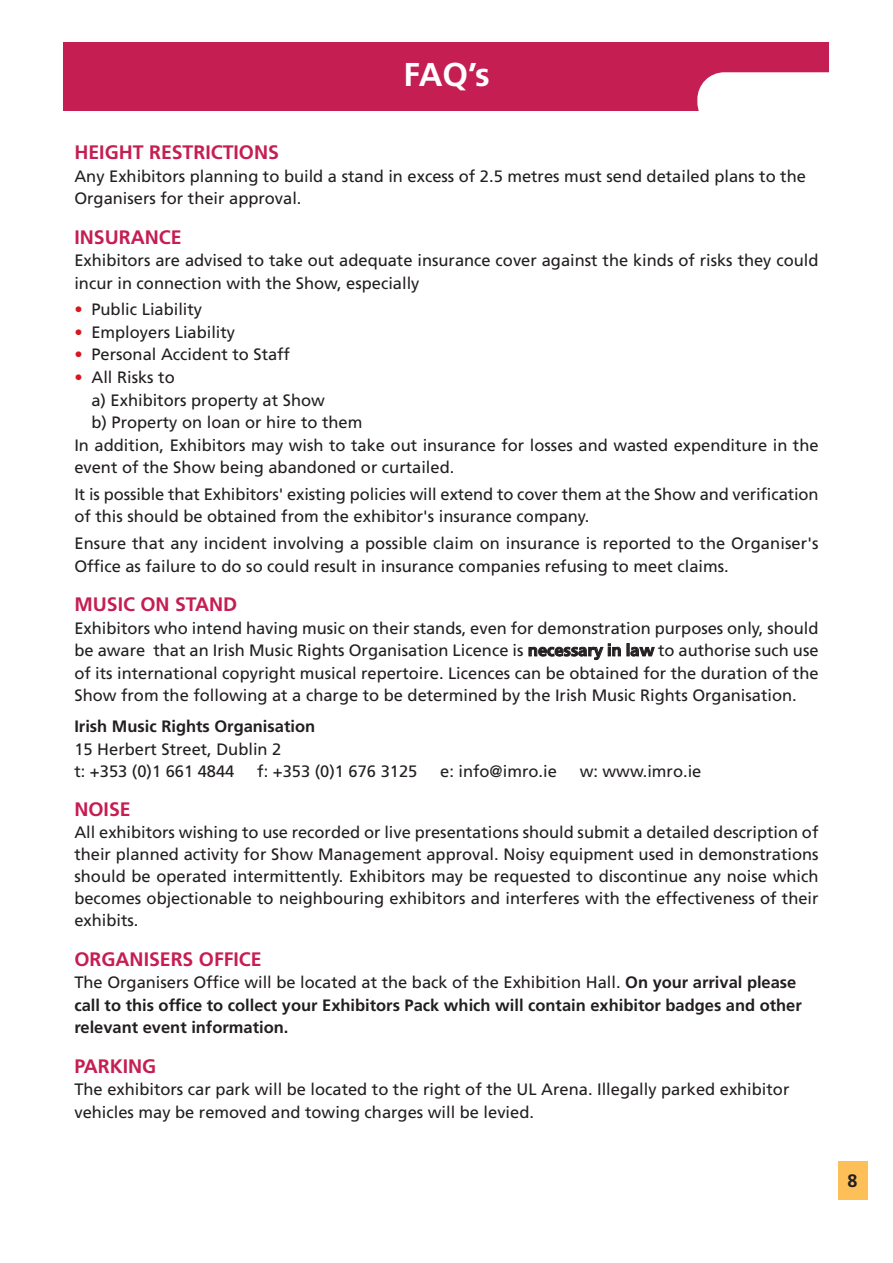
<style>
.page{position:relative;width:893px;height:1263px;background:#fff}
.page>*{position:absolute;margin:0;border:0;box-sizing:border-box;transform-origin:0 0}
.t1{font:700 33px "Frutiger";color:#fff}
.t2{font:700 19.5px "Frutiger";color:#c51e53}
.t3{font:700 18px "Frutiger";color:#231f20}
.t4{font:16.5px/22.5px "Frutiger";color:#231f20}
.t5{font:700 16.5px/22.5px "Frutiger";color:#231f20}
.s1{color:#d8171f}
.s2{font-weight:700}
.s3{font-weight:400}
</style>
<div class="page">
<div style="left:838px;top:1161px;width:29px;height:38px;background:#fdc059"></div>
<div style="left:64px;top:43px;width:765px;height:68px;background:#c51e53"></div>
<div style="left:697px;top:72px;width:192px;height:57px;background:#fff;border-radius:27px"></div>
<h1 class="t1" style="left:403px;top:61px;width:88px">FAQ’s</h1>
<p class="t2" style="left:74px;top:145px;width:206px">HEIGHT RESTRICTIONS</p>
<p class="t4" style="left:74px;top:166px;width:733px">Any Exhibitors planning to build a stand in excess of 2.5 metres must send detailed plans to the<br>Organisers for their approval.</p>
<p class="t2" style="left:74px;top:229px;width:109px">INSURANCE</p>
<p class="t4" style="left:74px;top:250px;width:746px">Exhibitors are advised to take out adequate insurance cover against the kinds of risks they could incur in connection with the Show, especially</p>
<p class="t4" style="left:74px;top:300px;width:129px"><span class="s1">•</span> Public Liability</p>
<p class="t4" style="left:74px;top:322px;width:162px"><span class="s1">•</span> Employers Liability</p>
<p class="t4" style="left:74px;top:345px;width:217px"><span class="s1">•</span> Personal Accident to Staff</p>
<p class="t4" style="left:74px;top:367px;width:102px"><span class="s1">•</span> All Risks to</p>
<p class="t4" style="left:91px;top:390px;width:235px">a) Exhibitors property at Show</p>
<p class="t4" style="left:91px;top:412px;width:272px">b) Property on loan or hire to them</p>
<p class="t4" style="left:74px;top:435px;width:746px">In addition, Exhibitors may wish to take out insurance for losses and wasted expenditure in the</p>
<p class="t4" style="left:74px;top:457px;width:381px">event of the Show being abandoned or curtailed.</p>
<p class="t4" style="left:74px;top:484px;width:746px">It is possible that Exhibitors' existing policies will extend to cover them at the Show and verification of this should be obtained from the exhibitor's insurance company.</p>
<p class="t4" style="left:74px;top:533px;width:746px">Ensure that any incident involving a possible claim on insurance is reported to the Organiser's<br>Office as failure to do so could result in insurance companies refusing to meet claims.</p>
<p class="t2" style="left:74px;top:596px;width:164px">MUSIC ON STAND</p>
<p class="t4" style="left:74px;top:618px;width:746px;text-align:justify">Exhibitors who intend having music on their stands, even for demonstration purposes only, should be aware that an Irish Music Rights Organisation Licence is <span class="s2">necessary in law</span> to authorise such use of its international copyright musical repertoire. Licences can be obtained for the duration of the Show from the following at a charge to be determined by the Irish Music Rights Organisation.</p>
<p class="t5" style="left:74px;top:716px;width:242px">Irish Music Rights Organisation</p>
<p class="t4" style="left:74px;top:739px;width:208px">15 Herbert Street, Dublin 2 t: +353 (0)1 661 4844</p>
<p class="t4" style="left:257px;top:761px;width:162px">f: +353 (0)1 676 3125</p>
<p class="t4" style="left:440px;top:761px;width:118px">e: info@imro.ie</p>
<p class="t4" style="left:580px;top:761px;width:123px">w: www.imro.ie</p>
<p class="t2" style="left:74px;top:801px;width:58px">NOISE</p>
<p class="t4" style="left:74px;top:823px;width:746px;line-height:22px;text-align:justify">All exhibitors wishing to use recorded or live presentations should submit a detailed description of their planned activity for Show Management approval. Noisy equipment used in demonstrations should be operated intermittently. Exhibitors may be requested to discontinue any noise which becomes objectionable to neighbouring exhibitors and interferes with the effectiveness of their exhibits.</p>
<p class="t2" style="left:74px;top:951px;width:189px">ORGANISERS OFFICE</p>
<p class="t5" style="left:74px;top:973px;width:729px"><span class="s3">The Organisers Office will be located at the back of the Exhibition Hall.</span> On your arrival please call to this office to collect your Exhibitors Pack which will contain exhibitor badges and other relevant event information.</p>
<p class="t2" style="left:74px;top:1058px;width:83px">PARKING</p>
<p class="t4" style="left:74px;top:1080px;width:716px">The exhibitors car park will be located to the right of the UL Arena. Illegally parked exhibitor vehicles may be removed and towing charges will be levied.</p>
<p class="t3" style="left:848px;top:1173px;width:12px">8</p>
</div>
